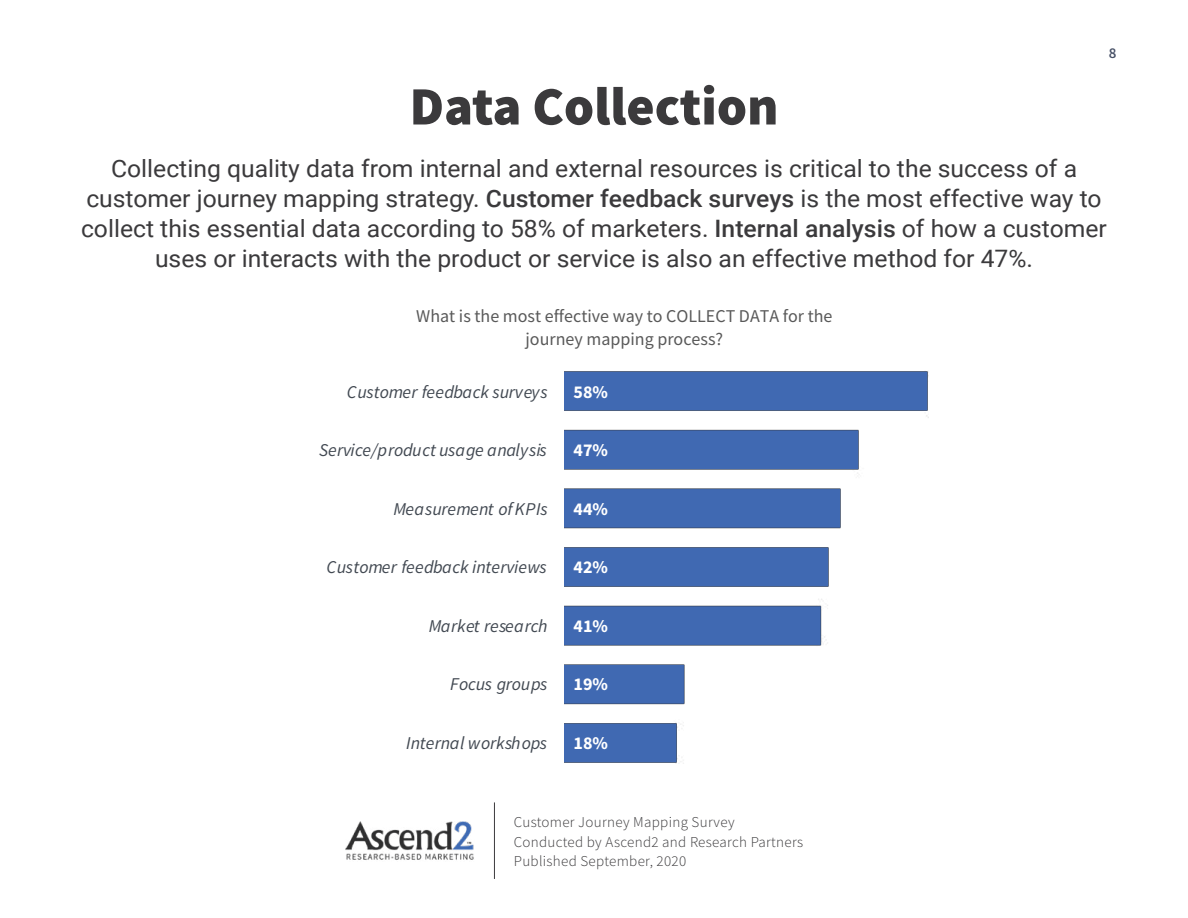
<style>
.page{position:relative;width:1188px;height:918px;background:#fff}
.page>*{position:absolute;margin:0;border:0;box-sizing:border-box;transform-origin:0 0}
.t1{font:900 54px "Source Sans Pro";color:#3b3a3c}
.t2{font:24px/30px "Roboto";color:#3b3a3c;text-align:center}
.t3{font:italic 18px "Source Sans Pro";letter-spacing:-.01em;color:#424952}
.t4{font:18px/22.5px "Source Sans Pro";color:#595959;text-align:center}
.t5{font:italic 18px "Source Sans Pro";letter-spacing:.01em;color:#424952}
.t6{font:700 18px "Source Sans Pro";color:#fff}
.t7{font:300 15px/19.5px "Source Sans Pro";letter-spacing:.02em;color:#3b3a3c}
.t8{font:600 15px "Source Sans Pro";color:#475066}
.s1{font-weight:500}
</style>
<div class="page">
<img style="left:345px;top:821px;width:129px;height:39px">
<hr style="left:494px;top:802px;width:1px;height:77px;background:#3b3a3c">
<img style="left:564px;top:371px;width:364px;height:393px">
<p class="t8" style="left:1109px;top:43px;width:9px">8</p>
<h1 class="t1" style="left:409px;top:69px;width:371px">Data Collection</h1>
<p class="t2" style="left:81px;top:152px;width:1028px">Collecting quality data from internal and external resources is critical to the success of a customer journey mapping strategy. <span class="s1">Customer feedback surveys</span> is the most effective way to collect this essential data according to 58% of marketers. <span class="s1">Internal analysis</span> of how a customer uses or interacts with the product or service is also an effective method for 47%.</p>
<p class="t4" style="left:416px;top:305px;width:418px">What is the most effective way to COLLECT DATA for the journey mapping process?</p>
<p class="t3" style="left:347px;top:380px;width:202px">Customer feedback surveys</p>
<p class="t6" style="left:574px;top:379px;width:36px">58%</p>
<p class="t3" style="left:319px;top:439px;width:229px">Service/product usage analysis</p>
<p class="t6" style="left:574px;top:438px;width:36px">47%</p>
<p class="t3" style="left:393px;top:497px;width:156px">Measurement of KPIs</p>
<p class="t6" style="left:574px;top:496px;width:36px">44%</p>
<p class="t5" style="left:326px;top:556px;width:222px">Customer feedback interviews</p>
<p class="t6" style="left:574px;top:555px;width:36px">42%</p>
<p class="t3" style="left:429px;top:614px;width:120px">Market research</p>
<p class="t6" style="left:574px;top:613px;width:36px">41%</p>
<p class="t3" style="left:450px;top:673px;width:99px">Focus groups</p>
<p class="t6" style="left:574px;top:672px;width:36px">19%</p>
<p class="t3" style="left:406px;top:731px;width:142px">Internal workshops</p>
<p class="t6" style="left:574px;top:730px;width:36px">18%</p>
<p class="t7" style="left:514px;top:813px;width:291px">Customer Journey Mapping Survey<br>Conducted by Ascend2 and Research Partners<br>Published September, 2020</p>
</div>
